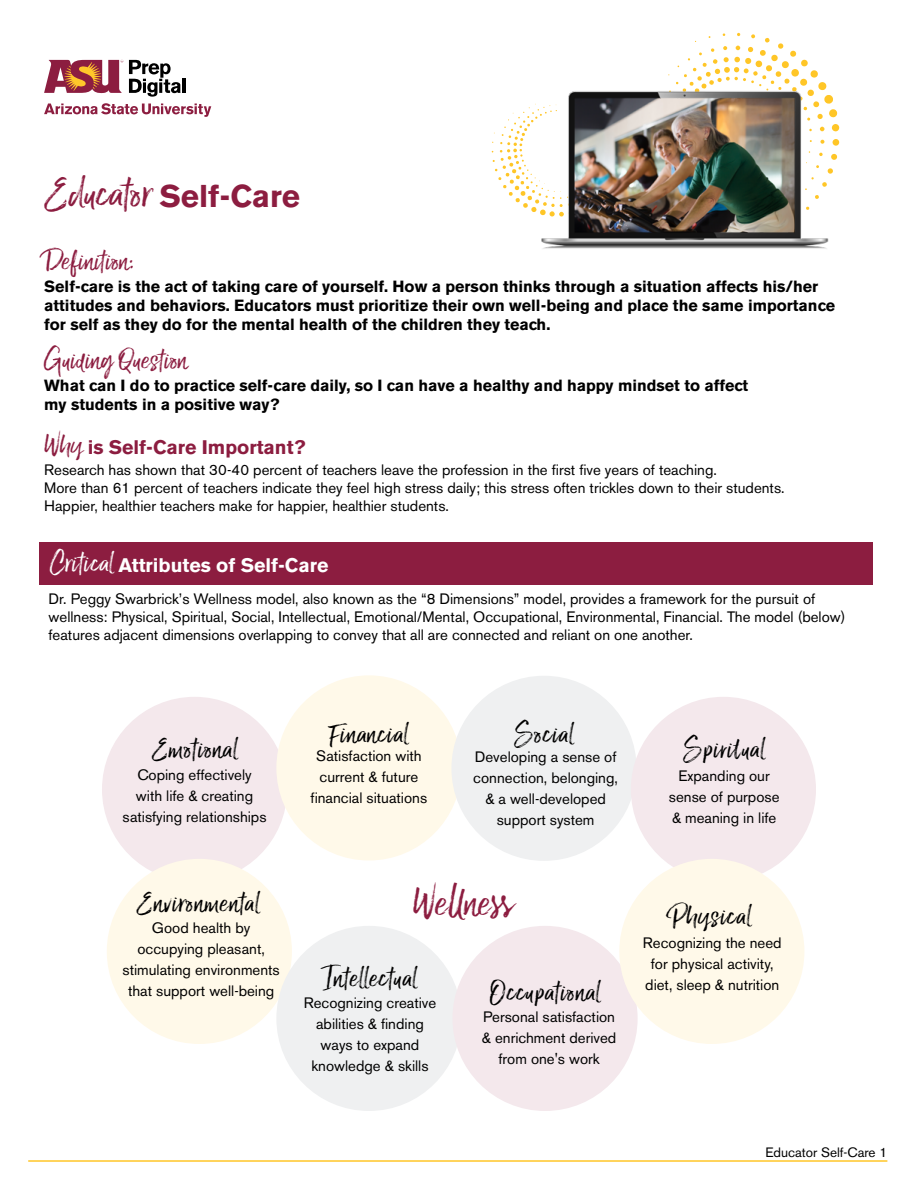
<style>
.page{position:relative;width:918px;height:1188px;background:#fff}
.page>*{position:absolute;margin:0;border:0;box-sizing:border-box;transform-origin:0 0}
.Body_Copy{font:48px "Lucky Fellas Upright";color:#8c1d40}
.Subhead_-_H2{font:33px "Lucky Fellas Upright";letter-spacing:.02em;color:#000}
.Subhead_-_H2-2{font:33px "Lucky Fellas Upright";color:#8c1d40}
.Heading_-_H1{font:700 31.35px "Akzidenz Grotesk BE";color:#8c1d40}
.Subhead_-_H2-3{font:700 19.5px "Akzidenz Grotesk BE";color:#fff}
.Subhead_-_H2-4{font:700 19.5px "Akzidenz Grotesk BE";color:#8c1d40}
.Bold_Paragraph_-_P{font:700 16.05px/19.4px "Akzidenz Grotesk BE";color:#000}
.Body_Copy_-_P{font:15px/18px "Akzidenz Grotesk BE";color:#000}
.Body_Copy-2{font:15px/21px "Akzidenz Grotesk BE";color:#000;text-align:center}
.t1{font:13.5px "Akzidenz Grotesk BE";color:#000}
.s1{font-family:"Lucky Fellas Upright";font-weight:400;font-size:48.9px}
.s2{font-family:"Lucky Fellas Upright";font-weight:400;font-size:52.35px}
.s3{font-family:"Lucky Fellas Upright";font-weight:400;font-size:33px}
.s4{font-size:74.85px}
</style>
<div class="page">
<div style="left:39px;top:542px;width:834px;height:42px;background:#8c1d40"></div>
<svg style="left:44px;top:103px;width:167px;height:14px"></svg>
<svg style="left:44px;top:60px;width:79px;height:33px"></svg>
<svg style="left:129px;top:60px;width:52px;height:37px"></svg>
<hr style="left:183px;top:79px;width:3px;height:14px;background:#000">
<svg style="left:492px;top:107px;width:38px;height:101px"></svg>
<svg style="left:668px;top:33px;width:150px;height:45px"></svg>
<img style="left:530px;top:78px;width:310px;height:171px">
<div style="left:102px;top:697px;width:185px;height:185px;background:#f4e8ec;border-radius:50%"></div>
<div style="left:276px;top:675px;width:186px;height:186px;background:#fff9e9;border-radius:50%"></div>
<div style="left:451px;top:676px;width:186px;height:185px;background:#eff0f1;border-radius:50%"></div>
<hr style="left:28px;top:1160px;width:859px;height:2px;background:#ffc627">
<svg style="left:53px;top:358px;width:7px;height:2px"></svg>
<div style="left:631px;top:697px;width:185px;height:185px;background:#f4e8ec;border-radius:50%"></div>
<div style="left:107px;top:859px;width:185px;height:185px;background:#fff9e9;border-radius:50%"></div>
<div style="left:276px;top:926px;width:186px;height:185px;background:#eff0f1;border-radius:50%"></div>
<div style="left:452px;top:926px;width:186px;height:185px;background:#f4e8ec;border-radius:50%"></div>
<div style="left:619px;top:859px;width:185px;height:185px;background:#fff9e9;border-radius:50%"></div>
<h1 class="Heading_-_H1" style="left:44px;top:178px;width:257px"><span class="s1">Educator</span> Self-Care</h1>
<h2 class="Subhead_-_H2-2" style="left:44px;top:243px;width:93px">Definition:</h2>
<p class="Bold_Paragraph_-_P" style="left:44px;top:277px;width:792px">Self-care is the act of taking care of yourself. How a person thinks through a situation affects his/her attitudes and behaviors. Educators must prioritize their own well-being and place the same importance for self as they do for the mental health of the children they teach.</p>
<h2 class="Subhead_-_H2-2" style="left:44px;top:342px;width:145px">Guiding Question</h2>
<p class="Bold_Paragraph_-_P" style="left:44px;top:376px;width:706px">What can I do to practice self-care daily, so I can have a healthy and happy mindset to affect my students in a positive way?</p>
<h2 class="Subhead_-_H2-4" style="left:44px;top:436px;width:263px"><span class="s2">w</span><span class="s3">hy</span> is Self-Care Important?</h2>
<p class="Body_Copy_-_P" style="left:44px;top:461px;width:742px">Research has shown that 30-40 percent of teachers leave the profession in the first five years of teaching.<br>More than 61 percent of teachers indicate they feel high stress daily; this stress often trickles down to their students.<br>Happier, healthier teachers make for happier, healthier students.</p>
<h2 class="Subhead_-_H2-3" style="left:49px;top:554px;width:281px"><span class="s3">Critical</span> Attributes of Self-Care</h2>
<p class="Body_Copy_-_P" style="left:49px;top:590px;width:798px">Dr. Peggy Swarbrick’s Wellness model, also known as the “8 Dimensions” model, provides a framework for the pursuit of wellness: Physical, Spiritual, Social, Intellectual, Emotional/Mental, Occupational, Environmental, Financial. The model (below) features adjacent dimensions overlapping to convey that all are connected and reliant on one another.</p>
<h2 class="Subhead_-_H2" style="left:152px;top:730px;width:87px">Emotional</h2>
<p class="Body_Copy-2" style="left:123px;top:764px;width:146px">Coping effectively with life &amp; creating satisfying relationships</p>
<h2 class="Subhead_-_H2" style="left:137px;top:884px;width:124px">Environmental</h2>
<p class="Body_Copy-2" style="left:123px;top:917px;width:159px">Good health by occupying pleasant, stimulating environments that support well-being</p>
<h2 class="Subhead_-_H2" style="left:514px;top:715px;width:60px">Social</h2>
<h2 class="Subhead_-_H2" style="left:330px;top:715px;width:80px">Financial</h2>
<p class="Body_Copy-2" style="left:311px;top:746px;width:118px">Satisfaction with current &amp; future financial situations</p>
<p class="Body_Copy-2" style="left:473px;top:746px;width:146px">Developing a sense of connection, belonging, &amp; a well-developed support system</p>
<p class="Body_Copy" style="left:413px;top:875px;width:106px"><span class="s4">w</span>ellness</p>
<h2 class="Subhead_-_H2" style="left:322px;top:959px;width:96px">Intellectual</h2>
<p class="Body_Copy-2" style="left:304px;top:993px;width:134px">Recognizing creative abilities &amp; finding ways to expand knowledge &amp; skills</p>
<h2 class="Subhead_-_H2" style="left:490px;top:973px;width:111px">Occupational</h2>
<p class="Body_Copy-2" style="left:482px;top:1006px;width:136px">Personal satisfaction &amp; enrichment derived from one's work</p>
<h2 class="Subhead_-_H2" style="left:683px;top:730px;width:83px">Spiritual</h2>
<p class="Body_Copy-2" style="left:669px;top:765px;width:112px">Expanding our sense of purpose &amp; meaning in life</p>
<h2 class="Subhead_-_H2" style="left:666px;top:897px;width:86px">Physical</h2>
<p class="Body_Copy-2" style="left:643px;top:932px;width:140px">Recognizing the need for physical activity, diet, sleep &amp; nutrition</p>
<p class="t1" style="left:765px;top:1144px;width:123px">Educator Self-Care 1</p>
</div>
